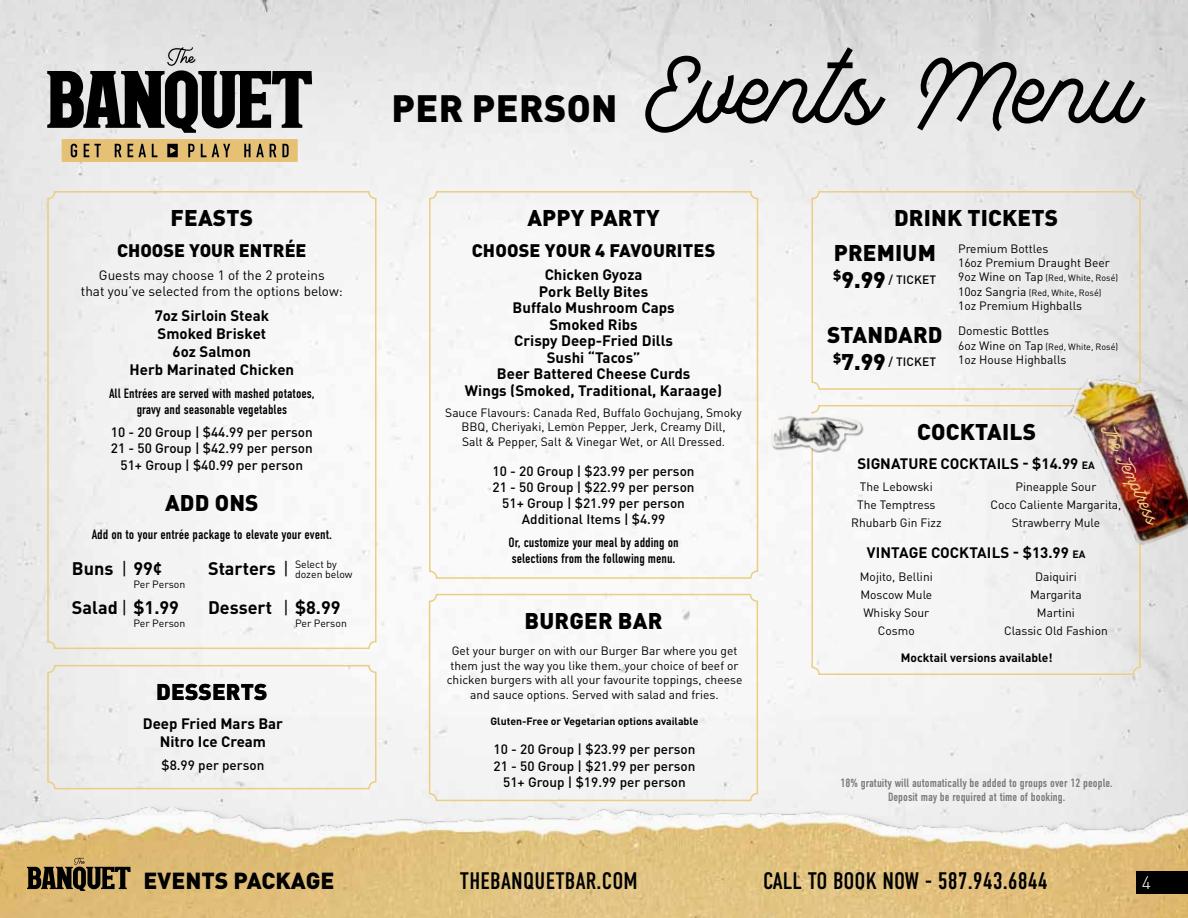
<style>
.page{position:relative;width:1188px;height:918px;background:#fff}
.page>*{position:absolute;margin:0;border:0;box-sizing:border-box;transform-origin:0 0}
.t1{font:106.8px "Madgue Script";color:#000}
.t2{font:900 37.65px "DIN Pro";letter-spacing:.01em;color:#000}
.t3{font:23.85px "DIN Condensed";color:#000}
.t4{font:900 22.95px "DIN Pro";color:#000}
.t5{font:900 22.5px/34.8px "DIN Pro";letter-spacing:.01em;color:#000}
.t6{font:21.6px "Madgue Script";color:#ebce83}
.t7{font:700 18px "DIN Pro";color:#000}
.t8{font:900 18px "DIN Pro";color:#000}
.t9{font:300 18px "DIN Pro";color:#fff}
.t10{font:700 15px/16.5px "DIN Pro";color:#000;text-align:center}
.t11{font:500 13.5px/16.2px "DIN Pro";color:#000;text-align:center}
.t12{font:13.5px/16.2px "DIN Condensed";color:#000;text-align:center}
.t13{font:13.5px/16.2px "DIN Pro";color:#000;text-align:center}
.t14{font:12px/18px "DIN Pro";color:#000;text-align:center}
.t15{font:12px/14.4px "DIN Condensed";color:#77787b;text-align:center}
.t16{font:700 12px "DIN Pro";color:#000}
.t17{font:500 12px "DIN Pro";letter-spacing:.01em;color:#000}
.t18{font:700 10.5px "DIN Pro";color:#000}
.t19{font:10.5px "DIN Pro";color:#000}
.t20{font:9px/14.4px "DIN Pro";color:#000}
.s1{font-weight:400}
.s2{font-weight:900;font-size:22.5px}
.s3{font-size:12px}
.s4{font-size:10.5px}
</style>
<div class="page">
<img style="left:0;top:803px;width:1188px;height:115px">
<svg style="left:27px;top:858px;width:104px;height:33px;background:#78653e"></svg>
<div style="left:1137px;top:871px;width:51px;height:23px;background:#000"></div>
<svg style="left:47px;top:47px;width:265px;height:86px;background:#7e7e7e"></svg>
<svg style="left:62px;top:139px;width:236px;height:23px;background:#c2a365"></svg>
<div style="left:429px;top:191px;width:329px;height:388px;border:2px solid #ebce83;border-radius:7px"></div>
<div style="left:47px;top:191px;width:329px;height:458px;border:2px solid #ebce83;border-radius:7px"></div>
<div style="left:429px;top:594px;width:329px;height:207px;border:2px solid #ebce83;border-radius:7px"></div>
<div style="left:812px;top:191px;width:329px;height:199px;border:2px solid #ebce83;border-radius:7px"></div>
<div style="left:47px;top:665px;width:329px;height:124px;border:2px solid #ebce83;border-radius:7px"></div>
<div style="left:812px;top:405px;width:329px;height:270px;border:2px solid #ebce83;border-radius:7px"></div>
<img style="left:1062px;top:358px;width:126px;height:195px">
<svg style="left:762px;top:398px;width:115px;height:60px"></svg>
<h2 class="t2" style="left:392px;top:83px;width:227px">PER PERSON</h2>
<h1 class="t1" style="left:645px;top:27px;width:497px">Events Menu</h1>
<h3 class="t5" style="left:170px;top:199px;width:84px">FEASTS</h3>
<h3 class="t5" style="left:527px;top:199px;width:134px">APPY PARTY</h3>
<h3 class="t8" style="left:117px;top:238px;width:191px">CHOOSE YOUR ENTRÉE</h3>
<p class="t13" style="left:81px;top:267px;width:263px">Guests may choose 1 of the 2 proteins<br>that you’ve selected from the options below:</p>
<p class="t10" style="left:130px;top:306px;width:166px;line-height:18px">7oz Sirloin Steak<br>Smoked Brisket<br>6oz Salmon<br>Herb Marinated Chicken</p>
<p class="t12" style="left:109px;top:386px;width:207px">All Entrées are served with mashed potatoes, gravy and seasonable vegetables</p>
<p class="t11" style="left:111px;top:424px;width:204px">10 - 20 Group | $44.99 per person<br>21 - 50 Group | $42.99 per person<br>51+ Group | $40.99 per person</p>
<h3 class="t8" style="left:472px;top:238px;width:245px">CHOOSE YOUR 4 FAVOURITES</h3>
<p class="t10" style="left:465px;top:266px;width:259px">Chicken Gyoza<br>Pork Belly Bites<br>Buffalo Mushroom Caps<br>Smoked Ribs<br>Crispy Deep-Fried Dills<br>Sushi “Tacos”<br>Beer Battered Cheese Curds<br>Wings (Smoked, Traditional, Karaage)</p>
<p class="t14" style="left:445px;top:405px;width:298px;line-height:14.4px">Sauce Flavours: Canada Red, Buffalo Gochujang, Smoky<br>BBQ, Cheriyaki, Lemon Pepper, Jerk, Creamy Dill,<br>Salt &amp; Pepper, Salt &amp; Vinegar Wet, or All Dressed.</p>
<p class="t11" style="left:493px;top:462px;width:204px">10 - 20 Group | $23.99 per person<br>21 - 50 Group | $22.99 per person<br>51+ Group | $21.99 per person<br>Additional Items | $4.99</p>
<p class="t12" style="left:508px;top:535px;width:172px;text-align:left">Or, customize your meal by adding on selections from the following menu.</p>
<h3 class="t5" style="left:165px;top:485px;width:95px">ADD ONS</h3>
<p class="t12" style="left:92px;top:527px;width:242px">Add on to your entrée package to elevate your event.</p>
<h3 class="t7" style="left:72px;top:557px;width:92px">Buns <span class="s1">|</span> 99¢</h3>
<p class="t19" style="left:133px;top:577px;width:53px">Per Person</p>
<h3 class="t7" style="left:72px;top:596px;width:109px">Salad <span class="s1">|</span> $1.99</h3>
<p class="t19" style="left:133px;top:616px;width:53px">Per Person</p>
<h3 class="t7" style="left:208px;top:557px;width:130px">Starters <span class="s1">|</span> <sup>Select</sup> <sup>by</sup></h3>
<p class="t19" style="left:295px;top:567px;width:59px">dozen below</p>
<h3 class="t7" style="left:208px;top:596px;width:134px">Dessert <span class="s1">|</span> $8.99</h3>
<p class="t19" style="left:295px;top:616px;width:53px">Per Person</p>
<h3 class="t5" style="left:524px;top:602px;width:139px">BURGER BAR</h3>
<p class="t14" style="left:447px;top:643px;width:297px;line-height:14.4px">Get your burger on with our Burger Bar where you get them just the way you like them. your choice of beef or chicken burgers with all your favourite toppings, cheese and sauce options. Served with salad and fries.</p>
<p class="t18" style="left:491px;top:714px;width:209px">Gluten-Free or Vegetarian options available</p>
<p class="t11" style="left:494px;top:741px;width:204px">10 - 20 Group | $23.99 per person<br>21 - 50 Group | $21.99 per person<br>51+ Group | $19.99 per person</p>
<h3 class="t5" style="left:156px;top:673px;width:113px">DESSERTS</h3>
<p class="t10" style="left:143px;top:714px;width:142px;line-height:18px">Deep Fried Mars Bar<br>Nitro Ice Cream</p>
<p class="t11" style="left:161px;top:756px;width:104px">$8.99 per person</p>
<h3 class="t5" style="left:834px;top:199px;width:226px;text-indent:60px">DRINK TICKETS<br>PREMIUM</h3>
<p class="t17" style="left:833px;top:271px;width:105px"><sup>$</sup><span class="s2">9.99</span> / TICKET</p>
<h3 class="t5" style="left:827px;top:317px;width:117px">STANDARD</h3>
<p class="t17" style="left:833px;top:354px;width:105px"><sup>$</sup><span class="s2">7.99</span> / TICKET</p>
<p class="t14" style="left:958px;top:241px;width:153px;line-height:14.4px;text-align:left">Premium Bottles<br>16oz Premium Draught Beer</p>
<p class="t20" style="left:958px;top:271px;width:162px"><span class="s3">9oz Wine on Tap</span> (Red, White, Rosé)<br><span class="s3">10oz Sangria</span> (Red, White, Rosé)</p>
<p class="t14" style="left:958px;top:293px;width:126px;line-height:25px;text-align:left">1oz Premium Highballs<br>Domestic Bottles</p>
<p class="t20" style="left:958px;top:339px;width:162px"><span class="s3">6oz Wine on Tap</span> (Red, White, Rosé)</p>
<p class="t14" style="left:958px;top:350px;width:110px">1oz House Highballs</p>
<h3 class="t6" style="left:1120px;top:419px;width:110px;rotate:65deg">The Temptress</h3>
<h3 class="t5" style="left:917px;top:413px;width:120px">COCKTAILS</h3>
<p class="t10" style="left:857px;top:455px;width:239px">SIGNATURE COCKTAILS - $14.99 <span class="s4">EA</span></p>
<p class="t14" style="left:851px;top:477px;width:92px">The Lebowski<br>The Temptress<br>Rhubarb Gin Fizz</p>
<p class="t14" style="left:990px;top:477px;width:132px">Pineapple Sour<br>Coco Caliente Margarita,<br>Strawberry Mule</p>
<p class="t10" style="left:867px;top:544px;width:220px">VINTAGE COCKTAILS - $13.99 <span class="s4">EA</span></p>
<p class="t14" style="left:860px;top:567px;width:74px">Mojito, Bellini<br>Moscow Mule<br>Whisky Sour<br>Cosmo</p>
<p class="t14" style="left:1004px;top:567px;width:105px">Daiquiri<br>Margarita<br>Martini<br>Classic Old Fashion</p>
<p class="t16" style="left:901px;top:649px;width:153px">Mocktail versions available!</p>
<p class="t15" style="left:841px;top:776px;width:274px">18% gratuity will automatically be added to groups over 12 people.<br>Deposit may be required at time of booking.</p>
<h3 class="t4" style="left:144px;top:865px;width:192px">EVENTS PACKAGE</h3>
<h3 class="t3" style="left:460px;top:868px;width:179px">THEBANQUETBAR.COM</h3>
<h3 class="t3" style="left:763px;top:868px;width:286px">CALL TO BOOK NOW - 587.943.6844</h3>
<h3 class="t9" style="left:1142px;top:870px;width:11px">4</h3>
</div>
